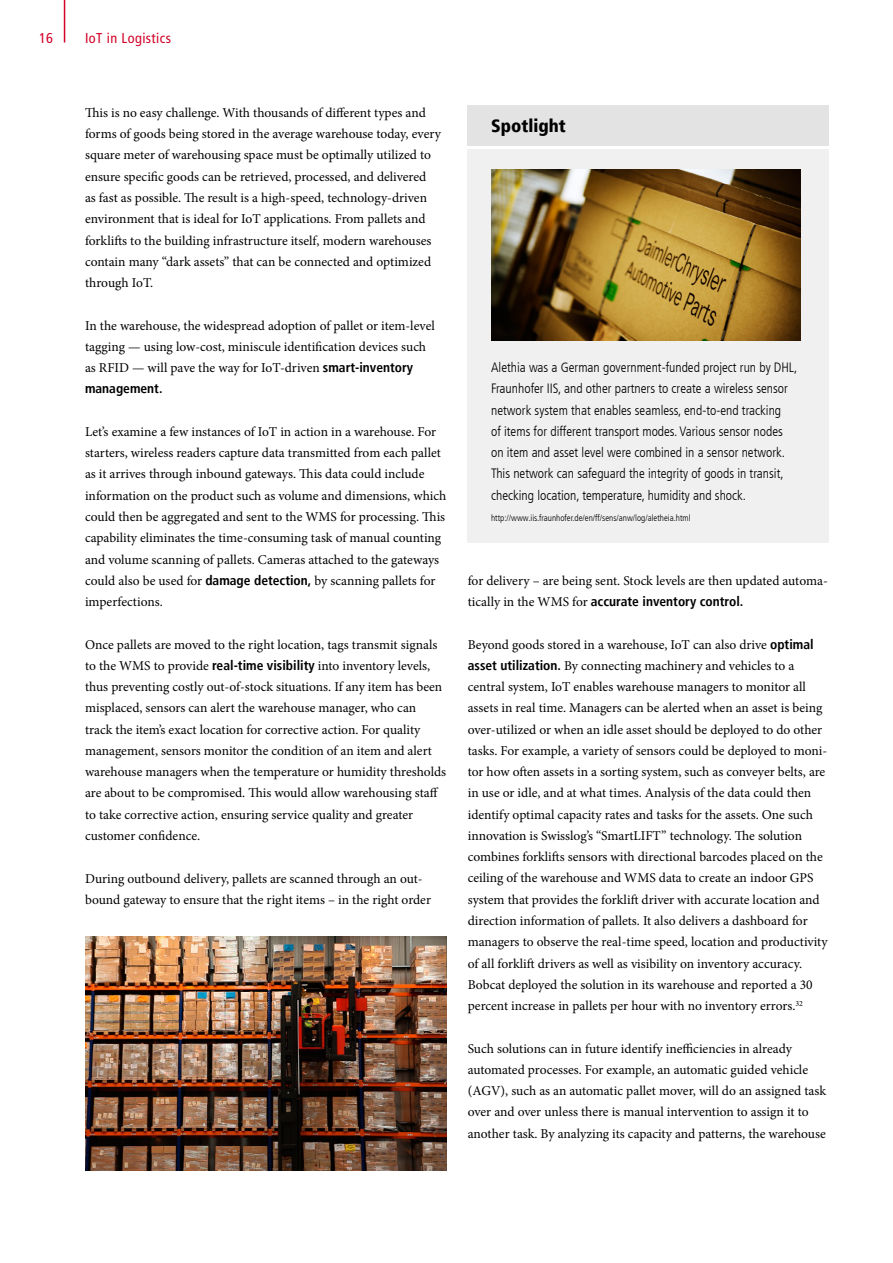
<style>
.page{position:relative;width:893px;height:1263px;background:#fff}
.page>*{position:absolute;margin:0;border:0;box-sizing:border-box;transform-origin:0 0}
.t1{font:900 condensed 18px "Frutiger LT";color:#000}
.t2{font:condensed 14.25px "Frutiger LT";letter-spacing:.03em;color:#d20328}
.t3{font:13.5px/21.3px "Minion Pro";color:#000}
.t4{font:300 condensed 13.5px/21.3px "Frutiger LT";color:#000}
.t5{font:700 condensed 13.5px "Frutiger LT";color:#000}
.t6{font:300 condensed 9px "Frutiger LT";color:#000}
.s1{font-family:"Frutiger LT";font-weight:700;font-stretch:condensed}
.s2{font-family:"Minion Pro";font-weight:400;font-stretch:normal}
</style>
<div class="page">
<hr style="left:64px;top:0;width:1px;height:43px;background:#d20328">
<img style="left:85px;top:937px;width:361px;height:233px">
<div style="left:468px;top:149px;width:361px;height:393px;background:#f0f0f0"></div>
<div style="left:468px;top:105px;width:361px;height:40px;background:#e3e3e3"></div>
<img style="left:491px;top:170px;width:310px;height:170px">
<p class="t2" style="left:39px;top:29px;width:15px">16</p>
<p class="t2" style="left:85px;top:29px;width:88px">IoT in Logistics</p>
<p class="t3" style="left:85px;top:102px;width:357px">This is no easy challenge. With thousands of different types and forms of goods being stored in the average warehouse today, every square meter of warehousing space must be optimally utilized to ensure specific goods can be retrieved, processed, and delivered<br>as fast as possible. The result is a high-speed, technology-driven environment that is ideal for IoT applications. From pallets and forklifts to the building infrastructure itself, modern warehouses contain many “dark assets” that can be connected and optimized through IoT.</p>
<p class="t3" style="left:85px;top:315px;width:351px">In the warehouse, the widespread adoption of pallet or item-level tagging — using low-cost, miniscule identification devices such as RFID — will pave the way for IoT-driven <span class="s1">smart-inventory</span></p>
<p class="t5" style="left:85px;top:381px;width:79px">management.</p>
<p class="t3" style="left:85px;top:421px;width:363px">Let’s examine a few instances of IoT in action in a warehouse. For starters, wireless readers capture data transmitted from each pallet as it arrives through inbound gateways. This data could include information on the product such as volume and dimensions, which could then be aggregated and sent to the WMS for processing. This capability eliminates the time-consuming task of manual counting and volume scanning of pallets. Cameras attached to the gateways could also be used for <span class="s1">damage detection,</span> by scanning pallets for imperfections.</p>
<p class="t3" style="left:85px;top:634px;width:363px">Once pallets are moved to the right location, tags transmit signals to the WMS to provide <span class="s1">real-time visibility</span> into inventory levels, thus preventing costly out-of-stock situations. If any item has been misplaced, sensors can alert the warehouse manager, who can track the item’s exact location for corrective action. For quality management, sensors monitor the condition of an item and alert warehouse managers when the temperature or humidity thresholds are about to be compromised. This would allow warehousing staff to take corrective action, ensuring service quality and greater customer confidence.</p>
<p class="t3" style="left:85px;top:867px;width:347px">During outbound delivery, pallets are scanned through an out&shy;bound gateway to ensure that the right items – in the right order</p>
<h1 class="t1" style="left:491px;top:115px;width:76px">Spotlight</h1>
<p class="t4" style="left:491px;top:357px;width:308px">Alethia was a German government-funded project run by DHL, Fraunhofer IIS, and other partners to create a wireless sensor network system that enables seamless, end-to-end tracking<br>of items for different transport modes. Various sensor nodes on item and asset level were combined in a sensor network.<br>This network can safeguard the integrity of goods in transit, checking location, temperature, humidity and shock.</p>
<p class="t6" style="left:491px;top:513px;width:201px">http://www.iis.fraunhofer.de/en/ff/sens/anw/log/aletheia.html</p>
<p class="t3" style="left:468px;top:570px;width:362px">for delivery – are being sent. Stock levels are then updated automa-</p>
<p class="t5" style="left:468px;top:593px;width:277px"><span class="s2">tically in the WMS for</span> accurate inventory control.</p>
<p class="t3" style="left:468px;top:634px;width:361px">Beyond goods stored in a warehouse, IoT can also drive <span class="s1">optimal asset utilization.</span> By connecting machinery and vehicles to a central system, IoT enables warehouse managers to monitor all assets in real time. Managers can be alerted when an asset is being over-utilized or when an idle asset should be deployed to do other tasks. For example, a variety of sensors could be deployed to moni&shy;tor how often assets in a sorting system, such as conveyer belts, are in use or idle, and at what times. Analysis of the data could then identify optimal capacity rates and tasks for the assets. One such innovation is Swisslog’s “SmartLIFT” technology. The solution combines forklifts sensors with directional barcodes placed on the ceiling of the warehouse and WMS data to create an indoor GPS system that provides the forklift driver with accurate location and direction information of pallets. It also delivers a dashboard for managers to observe the real-time speed, location and productivity of all forklift drivers as well as visibility on inventory accuracy.<br>Bobcat deployed the solution in its warehouse and reported a 30 percent increase in pallets per hour with no inventory errors.<sup>32</sup></p>
<p class="t3" style="left:468px;top:1038px;width:360px">Such solutions can in future identify inefficiencies in already automated processes. For example, an automatic guided vehicle (AGV), such as an automatic pallet mover, will do an assigned task over and over unless there is manual intervention to assign it to another task. By analyzing its capacity and patterns, the warehouse</p>
</div>
